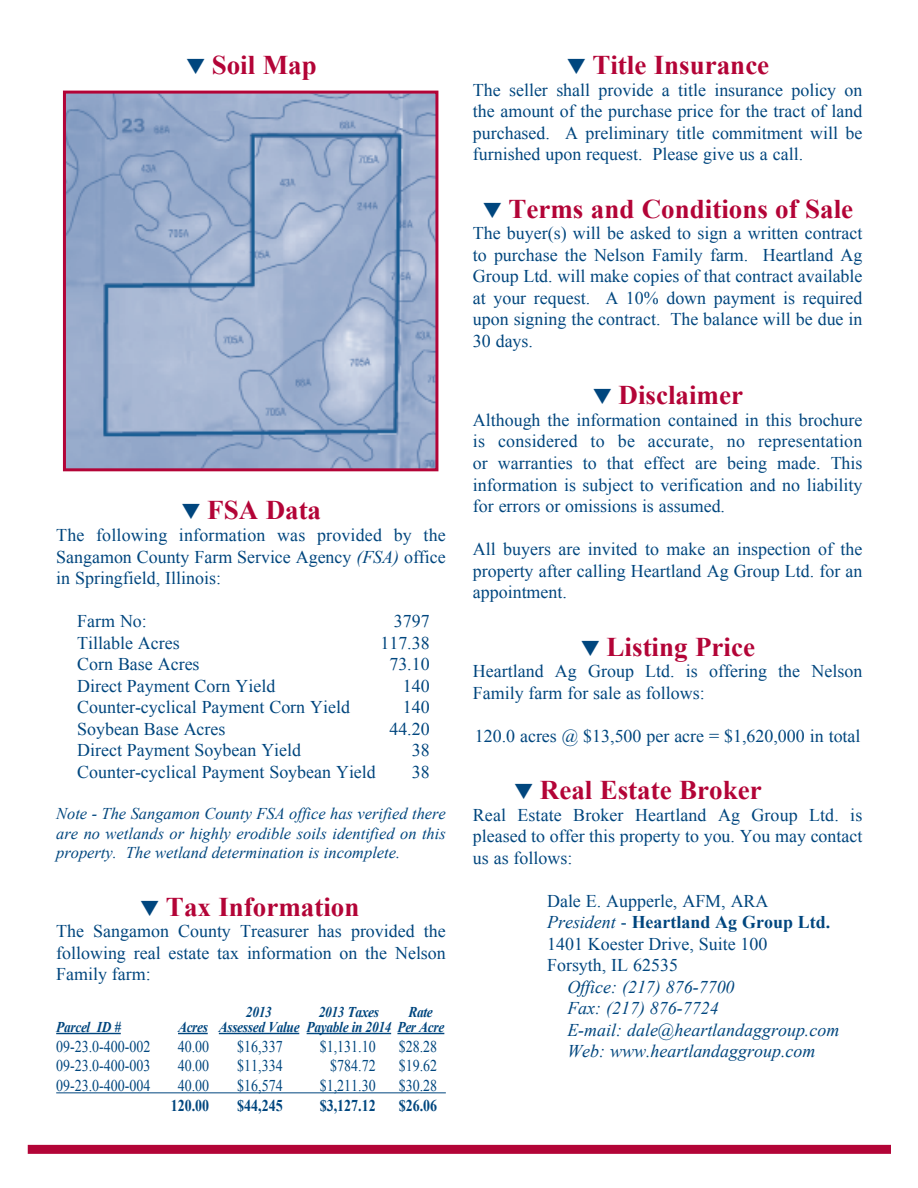
<style>
.page{position:relative;width:918px;height:1188px;background:#fff}
.page>*{position:absolute;margin:0;border:0;box-sizing:border-box;transform-origin:0 0}
.t1{font:700 27px "Times New Roman";color:#b30437}
.t2{font:18px/21.5px "Times New Roman";color:#00467e;text-align:justify}
.t3{font:italic 18px "Times New Roman";color:#00467e}
.t4{font:700 18px "Times New Roman";color:#00467e}
.t5{font:italic 16.5px/19.8px "Times New Roman";color:#00467e;text-align:justify}
.t6{font:16.5px "Times New Roman";color:#00467e;scale:.85 1}
.t7{font:700 16.5px "Times New Roman";color:#00467e;scale:.85 1}
.t8{font:italic 700 15px "Times New Roman";letter-spacing:-.025em;color:#00467e;scale:.9 1}
.s1{color:#00467e}
.s2{font-style:italic}
.s3{font-weight:400;font-style:italic}
.s4{font-weight:400}
</style>
<div class="page">
<div style="left:28px;top:1145px;width:863px;height:9px;background:#b30437"></div>
<hr style="left:56px;top:1033px;width:65px;height:1px;background:#00467e">
<hr style="left:178px;top:1033px;width:30px;height:1px;background:#00467e">
<hr style="left:219px;top:1033px;width:80px;height:1px;background:#00467e">
<hr style="left:307px;top:1033px;width:84px;height:1px;background:#00467e">
<hr style="left:397px;top:1033px;width:47px;height:1px;background:#00467e">
<hr style="left:56px;top:1092px;width:390px;height:1px;background:#00467e">
<img style="left:67px;top:95px;width:367px;height:372px">
<div style="left:63px;top:91px;width:375px;height:380px;border:3px solid #b30437"></div>
<p class="t1" style="left:185px;top:46px;width:133px"><span class="s1">❑</span> Soil Map</p>
<p class="t1" style="left:181px;top:492px;width:142px"><span class="s1">❑</span> FSA Data</p>
<p class="t2" style="left:56px;top:524px;width:391px">The following information was provided by the Sangamon County Farm Service Agency <span class="s2">(FSA)</span> office in Springfield, Illinois:</p>
<p class="t2" style="left:77px;top:610px;width:71px">Farm No:</p>
<p class="t2" style="left:394px;top:610px;width:37px">3797</p>
<p class="t2" style="left:77px;top:632px;width:104px">Tillable Acres</p>
<p class="t2" style="left:380px;top:632px;width:51px">117.38</p>
<p class="t2" style="left:77px;top:653px;width:124px">Corn Base Acres</p>
<p class="t2" style="left:389px;top:653px;width:42px">73.10</p>
<p class="t2" style="left:77px;top:675px;width:200px">Direct Payment Corn Yield</p>
<p class="t2" style="left:403px;top:675px;width:28px">140</p>
<p class="t2" style="left:77px;top:696px;width:274px">Counter-cyclical Payment Corn Yield</p>
<p class="t2" style="left:403px;top:696px;width:28px">140</p>
<p class="t2" style="left:77px;top:718px;width:150px">Soybean Base Acres</p>
<p class="t2" style="left:389px;top:718px;width:42px">44.20</p>
<p class="t2" style="left:77px;top:739px;width:225px">Direct Payment Soybean Yield</p>
<p class="t2" style="left:412px;top:739px;width:19px">38</p>
<p class="t2" style="left:77px;top:761px;width:300px">Counter-cyclical Payment Soybean Yield</p>
<p class="t2" style="left:412px;top:761px;width:19px">38</p>
<p class="t5" style="left:56px;top:803px;width:391px">Note - The Sangamon County FSA office has verified there are no wetlands or highly erodible soils identified on this property. The wetland determination is incomplete.</p>
<p class="t1" style="left:140px;top:888px;width:221px"><span class="s1">❑</span> Tax Information</p>
<p class="t2" style="left:56px;top:920px;width:391px">The Sangamon County Treasurer has provided the following real estate tax information on the Nelson Family farm:</p>
<p class="t8" style="left:246px;top:1001px;width:30px">2013</p>
<p class="t8" style="left:319px;top:1001px;width:69px">2013 Taxes</p>
<p class="t8" style="left:409px;top:1001px;width:29px">Rate</p>
<p class="t8" style="left:56px;top:1016px;width:74px">Parcel ID #</p>
<p class="t8" style="left:178px;top:1016px;width:297px">Acres Assessed Value Payable in 2014 Per Acre</p>
<p class="t6" style="left:56px;top:1035px;width:112px">09-23.0-400-002</p>
<p class="t6" style="left:178px;top:1035px;width:38px">40.00</p>
<p class="t6" style="left:237px;top:1035px;width:55px">$16,337</p>
<p class="t6" style="left:320px;top:1035px;width:67px">$1,131.10</p>
<p class="t6" style="left:399px;top:1035px;width:47px">$28.28</p>
<p class="t6" style="left:56px;top:1055px;width:112px">09-23.0-400-003</p>
<p class="t6" style="left:178px;top:1055px;width:38px">40.00</p>
<p class="t6" style="left:237px;top:1055px;width:55px">$11,334</p>
<p class="t6" style="left:330px;top:1055px;width:55px">$784.72</p>
<p class="t6" style="left:399px;top:1055px;width:47px">$19.62</p>
<p class="t6" style="left:56px;top:1074px;width:112px">09-23.0-400-004</p>
<p class="t6" style="left:178px;top:1074px;width:38px">40.00</p>
<p class="t6" style="left:237px;top:1074px;width:55px">$16,574</p>
<p class="t6" style="left:320px;top:1074px;width:67px">$1,211.30</p>
<p class="t6" style="left:399px;top:1074px;width:47px">$30.28</p>
<p class="t7" style="left:171px;top:1094px;width:47px">120.00</p>
<p class="t7" style="left:237px;top:1094px;width:55px">$44,245</p>
<p class="t7" style="left:320px;top:1094px;width:67px">$3,127.12</p>
<p class="t7" style="left:399px;top:1094px;width:47px">$26.06</p>
<p class="t1" style="left:566px;top:47px;width:205px"><span class="s1">❑</span> Title Insurance</p>
<p class="t2" style="left:473px;top:79px;width:391px">The seller shall provide a title insurance policy on the amount of the purchase price for the tract of land purchased. A preliminary title commitment will be furnished upon request. Please give us a call.</p>
<p class="t1" style="left:482px;top:190px;width:373px"><span class="s1">❑</span> Terms and Conditions of Sale</p>
<p class="t2" style="left:473px;top:222px;width:391px">The buyer(s) will be asked to sign a written contract to purchase the Nelson Family farm. Heartland Ag Group Ltd. will make copies of that contract available at your request. A 10% down payment is required upon signing the contract. The balance will be due in 30 days.</p>
<p class="t1" style="left:592px;top:377px;width:152px"><span class="s1">❑</span> Disclaimer</p>
<p class="t2" style="left:473px;top:409px;width:391px">Although the information contained in this brochure is considered to be accurate, no representation or warranties to that effect are being made. This information is subject to verification and no liability for errors or omissions is assumed.</p>
<p class="t2" style="left:473px;top:538px;width:391px">All buyers are invited to make an inspection of the property after calling Heartland Ag Group Ltd. for an appointment.</p>
<p class="t1" style="left:580px;top:628px;width:176px"><span class="s1">❑</span> Listing Price</p>
<p class="t2" style="left:473px;top:660px;width:391px">Heartland Ag Group Ltd. is offering the Nelson<br>Family farm for sale as follows:</p>
<p class="t2" style="left:475px;top:725px;width:387px">120.0 acres @ $13,500 per acre = $1,620,000 in total</p>
<p class="t1" style="left:514px;top:771px;width:250px"><span class="s1">❑</span> Real Estate Broker</p>
<p class="t2" style="left:473px;top:804px;width:391px">Real Estate Broker Heartland Ag Group Ltd. is pleased to offer this property to you. You may contact us as follows:</p>
<p class="t2" style="left:547px;top:890px;width:223px">Dale E. Aupperle, AFM, ARA</p>
<p class="t4" style="left:547px;top:910px;width:285px"><span class="s3">President</span> <span class="s4">-</span> Heartland Ag Group Ltd.</p>
<p class="t2" style="left:547px;top:933px;width:222px">1401 Koester Drive, Suite 100</p>
<p class="t2" style="left:547px;top:954px;width:132px">Forsyth, IL 62535</p>
<p class="t3" style="left:567px;top:974px;width:169px">Office: (217) 876-7700</p>
<p class="t3" style="left:567px;top:996px;width:153px">Fax: (217) 876-7724</p>
<p class="t3" style="left:567px;top:1017px;width:273px">E-mail: dale@heartlandaggroup.com</p>
<p class="t3" style="left:567px;top:1039px;width:250px">Web: www.heartlandaggroup.com</p>
</div>
